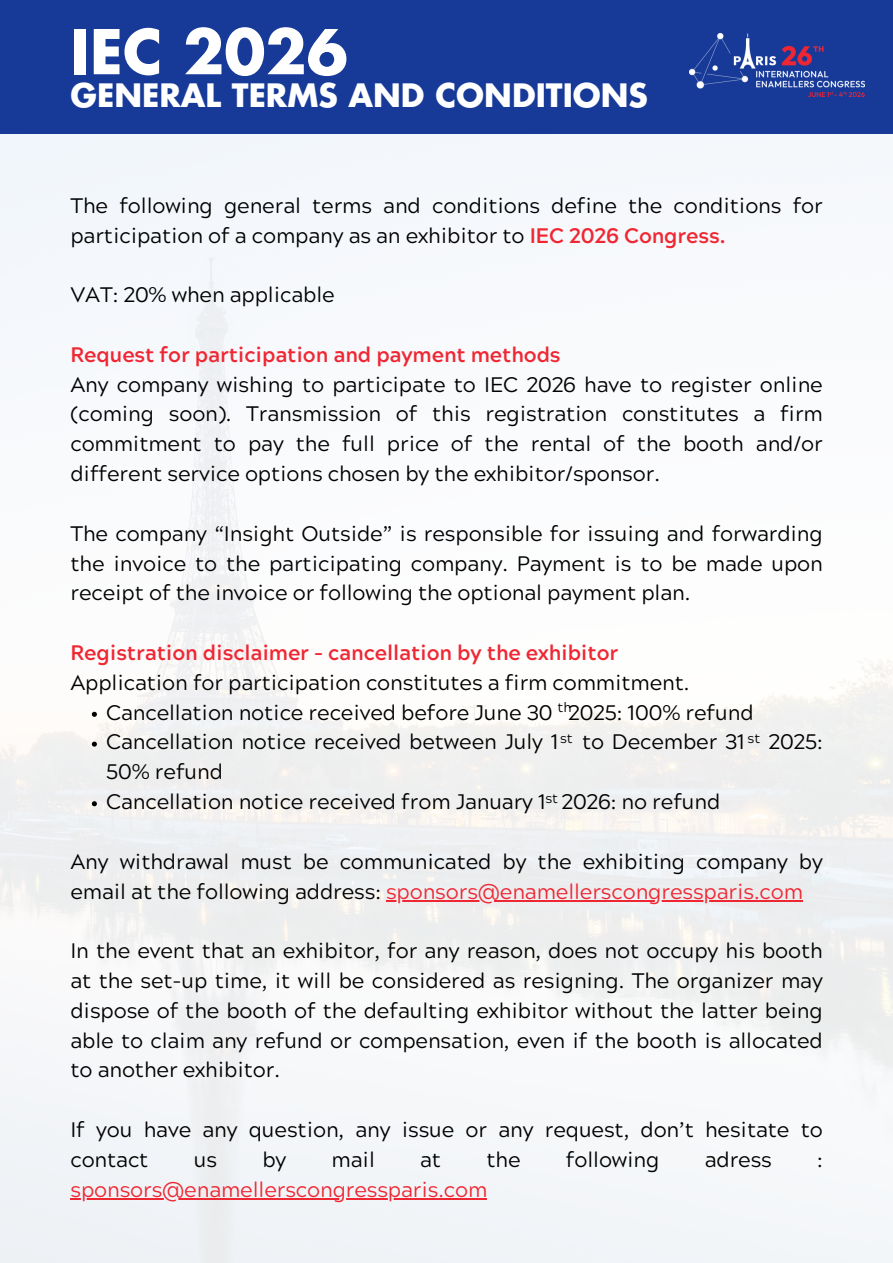
<style>
.page{position:relative;width:893px;height:1263px;background:#fff}
.page>*{position:absolute;margin:0;border:0;box-sizing:border-box;transform-origin:0 0}
.t1{font:700 60px "Futura LT Pro";color:#fff}
.t2{font:800 35.33px "Futura LT Pro";color:#fff}
.t3{font:700 31.5px "Futura LT Pro";color:#fff}
.t4{font:21px/29.8px "Acherus Grotesque";letter-spacing:-.005em;color:#000}
.t5{font:21px "Acherus Grotesque";letter-spacing:-.005em;color:#ef2733}
.t6{font:13.5px "Acherus Grotesque";letter-spacing:-.005em;color:#000}
.s1{font-weight:700;color:#ef2733}
.s2{color:#ef2733}
</style>
<div class="page">
<img style="left:0;top:134px;width:893px;height:1129px">
<div style="left:0;top:0;width:893px;height:134px;background:#173a99"></div>
<img style="left:689px;top:33px;width:175px;height:64px">
<svg style="left:92px;top:712px;width:5px;height:5px"></svg>
<svg style="left:92px;top:741px;width:5px;height:6px"></svg>
<svg style="left:92px;top:801px;width:5px;height:5px"></svg>
<hr style="left:386px;top:900px;width:417px;height:1px;background:#ef2733">
<hr style="left:70px;top:1198px;width:417px;height:1px;background:#ef2733">
<h1 class="t1" style="left:70px;top:25px;width:279px">IEC 2026</h1>
<p class="t3" style="left:70px;top:81px;width:579px">GENERAL TERMS AND CONDITIONS</p>
<p class="t2" style="left:48px;top:93px;width:329px">Sponsoring packages</p>
<h3 class="t4" style="left:70px;top:193px;width:754px">The following general terms and conditions define the conditions for participation of a company as an exhibitor to <span class="s1">IEC 2026 Congress.</span></h3>
<h2 class="t4" style="left:70px;top:283px;width:266px">VAT: 20% when applicable</h2>
<h4 class="t4" style="left:70px;top:342px;width:754px"><span class="s1">Request for participation and payment methods<br></span>Any company wishing to participate to IEC 2026 have to register online (coming soon). Transmission of this registration constitutes a firm commitment to pay the full price of the rental of the booth and/or different service options chosen by the exhibitor/sponsor.</h4>
<h4 class="t4" style="left:70px;top:521px;width:754px;text-align:justify">The company “Insight Outside” is responsible for issuing and forwarding the invoice to the participating company. Payment is to be made upon receipt of the invoice or following the optional payment plan.</h4>
<h4 class="t4" style="left:70px;top:641px;width:620px"><span class="s1">Registration disclaimer - cancellation by the exhibitor<br></span>Application for participation constitutes a firm commitment.</h4>
<h4 class="t4" style="left:106px;top:700px;width:649px">Cancellation notice received before June 30 2025: 100% refund</h4>
<h4 class="t4" style="left:106px;top:730px;width:718px">Cancellation notice received between July 1 to December 31 2025:<br>50% refund</h4>
<p class="t4" style="left:106px;top:790px;width:615px">Cancellation notice received from January 1 2026: no refund</p>
<p class="t4" style="left:70px;top:849px;width:754px">Any withdrawal must be communicated by the exhibiting company by email at the following address: <span class="s2">sponsors@enamellerscongressparis.com</span></p>
<p class="t4" style="left:70px;top:939px;width:754px">In the event that an exhibitor, for any reason, does not occupy his booth at the set-up time, it will be considered as resigning. The organizer may</p>
<h4 class="t4" style="left:70px;top:998px;width:754px;text-align:justify">dispose of the booth of the defaulting exhibitor without the latter being able to claim any refund or compensation, even if the booth is allocated to another exhibitor.</h4>
<p class="t6" style="left:557px;top:702px;width:15px">th</p>
<p class="t6" style="left:560px;top:733px;width:14px">st</p>
<p class="t6" style="left:747px;top:733px;width:14px">st</p>
<p class="t6" style="left:545px;top:792px;width:14px">st</p>
<h4 class="t4" style="left:70px;top:1118px;width:754px">If you have any question, any issue or any request, don’t hesitate to</h4>
<h4 class="t4" style="left:70px;top:1147px;width:80px">contact</h4>
<h4 class="t4" style="left:194px;top:1147px;width:25px">us</h4>
<h4 class="t4" style="left:262px;top:1147px;width:26px">by</h4>
<h4 class="t4" style="left:332px;top:1147px;width:45px">mail</h4>
<h4 class="t4" style="left:420px;top:1147px;width:22px">at</h4>
<h4 class="t4" style="left:486px;top:1147px;width:36px">the</h4>
<h4 class="t4" style="left:566px;top:1147px;width:95px">following</h4>
<h4 class="t4" style="left:705px;top:1147px;width:69px">adress</h4>
<h4 class="t4" style="left:817px;top:1147px;width:7px">:</h4>
<h4 class="t5" style="left:70px;top:1181px;width:418px">sponsors@enamellerscongressparis.com</h4>
</div>
